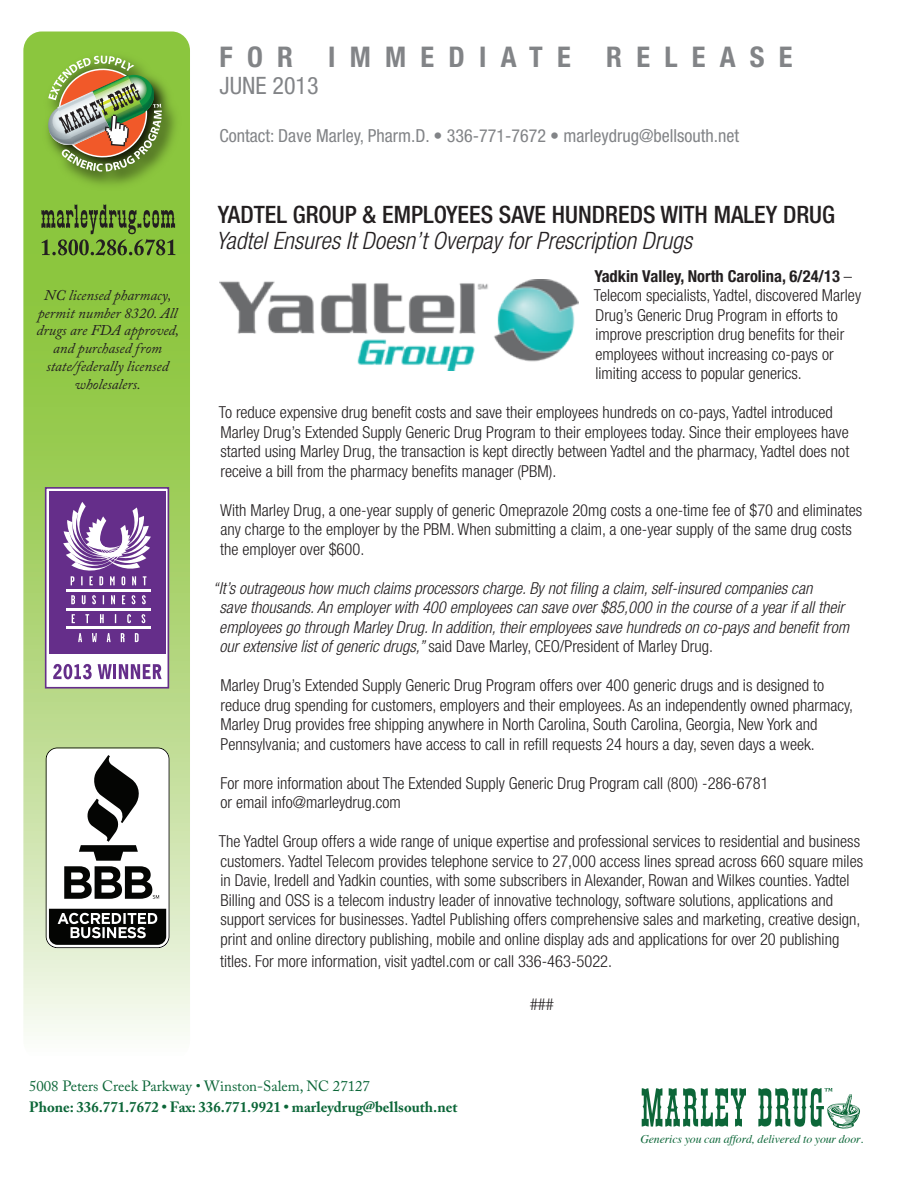
<style>
.page{position:relative;width:918px;height:1188px;background:#fff}
.page>*{position:absolute;margin:0;border:0;box-sizing:border-box;transform-origin:0 0}
.t1{font:700 condensed 28.5px "Helvetica Neue";letter-spacing:.5em;color:#828487}
.t2{font:italic 300 condensed 24px "Helvetica Neue";color:#231f20}
.t3{font:500 condensed 24px "Helvetica Neue";color:#231f20}
.t4{font:condensed 24px "Helvetica Neue";color:#828487}
.t5{font:condensed 18px "Helvetica Neue";color:#828487}
.t6{font:300 condensed 16.5px/19.5px "Helvetica Neue";color:#231f20}
.t7{font:italic 300 condensed 16.5px/19.5px "Helvetica Neue";color:#231f20}
.t8{font:italic 14.85px/17.9px "Adobe Caslon Pro";color:#231f20;text-align:center}
.t9{font:700 14.85px "Adobe Caslon Pro";color:#0c6638}
.t10{font:14.85px "Adobe Caslon Pro";color:#0c6638}
.t11{font:italic 11.85px "Times";letter-spacing:-.01em;color:#0c6638}
.s1{font-weight:700}
.s2{font-style:normal}
</style>
<div class="page">
<svg style="left:642px;top:1088px;width:104px;height:39px"></svg>
<svg style="left:758px;top:1088px;width:102px;height:41px"></svg>
<svg style="left:23px;top:32px;width:167px;height:1004px"></svg>
<img style="left:40px;top:47px;width:145px;height:148px">
<img style="left:45px;top:56px;width:117px;height:116px">
<svg style="left:41px;top:204px;width:134px;height:52px"></svg>
<svg style="left:46px;top:748px;width:123px;height:200px"></svg>
<div style="left:46px;top:488px;width:122px;height:200px;background:#fff"></div>
<div style="left:49px;top:491px;width:116px;height:163px;background:#652e8a"></div>
<div style="left:45px;top:487px;width:124px;height:202px;border:2px solid #652e8a"></div>
<svg style="left:78px;top:633px;width:4px;height:9px"></svg>
<svg style="left:92px;top:633px;width:5px;height:9px"></svg>
<svg style="left:107px;top:633px;width:4px;height:9px"></svg>
<svg style="left:121px;top:633px;width:3px;height:9px"></svg>
<svg style="left:135px;top:633px;width:4px;height:9px"></svg>
<svg style="left:72px;top:614px;width:3px;height:9px"></svg>
<svg style="left:85px;top:614px;width:4px;height:9px"></svg>
<svg style="left:100px;top:614px;width:4px;height:9px"></svg>
<svg style="left:127px;top:614px;width:4px;height:9px"></svg>
<svg style="left:142px;top:614px;width:3px;height:9px"></svg>
<svg style="left:71px;top:595px;width:4px;height:9px"></svg>
<svg style="left:82px;top:595px;width:4px;height:9px"></svg>
<svg style="left:92px;top:595px;width:4px;height:9px"></svg>
<svg style="left:111px;top:595px;width:4px;height:9px"></svg>
<svg style="left:122px;top:595px;width:3px;height:9px"></svg>
<svg style="left:132px;top:595px;width:3px;height:9px"></svg>
<svg style="left:142px;top:595px;width:4px;height:9px"></svg>
<svg style="left:63px;top:502px;width:88px;height:83px"></svg>
<hr style="left:66px;top:589px;width:84px;height:3px;background:#fff">
<hr style="left:66px;top:608px;width:84px;height:2px;background:#fff">
<hr style="left:66px;top:626px;width:84px;height:3px;background:#fff">
<svg style="left:53px;top:664px;width:39px;height:15px"></svg>
<svg style="left:98px;top:664px;width:14px;height:15px"></svg>
<hr style="left:113px;top:664px;width:3px;height:15px;background:#652e8a">
<svg style="left:119px;top:664px;width:43px;height:15px"></svg>
<img style="left:220px;top:279px;width:358px;height:91px">
<p class="t8" style="left:36px;top:286px;width:144px">NC licensed pharmacy, permit number 8320. All drugs are FDA approved, and purchased from state/federally licensed wholesalers.</p>
<h1 class="t1" style="left:220px;top:40px;width:574px">FOR IMMEDIATE RELEASE</h1>
<h2 class="t4" style="left:220px;top:72px;width:100px">JUNE 2013</h2>
<p class="t5" style="left:220px;top:125px;width:521px">Contact: Dave Marley, Pharm.D. • 336-771-7672 • marleydrug@bellsouth.net</p>
<h2 class="t3" style="left:218px;top:200px;width:619px">YADTEL GROUP &amp; EMPLOYEES SAVE HUNDREDS WITH MALEY DRUG</h2>
<h2 class="t2" style="left:216px;top:226px;width:477px">Yadtel Ensures It Doesn’t Overpay for Prescription Drugs</h2>
<p class="t6" style="left:594px;top:266px;width:269px"><span class="s1">Yadkin Valley, North Carolina, 6/24/13</span> – Telecom specialists, Yadtel, discovered Marley Drug’s Generic Drug Program in efforts to improve prescription drug benefits for their employees without increasing co-pays or limiting access to popular generics.</p>
<p class="t6" style="left:219px;top:403px;width:632px">To reduce expensive drug benefit costs and save their employees hundreds on co-pays, Yadtel introduced Marley Drug’s Extended Supply Generic Drug Program to their employees today. Since their employees have started using Marley Drug, the transaction is kept directly between Yadtel and the pharmacy, Yadtel does not receive a bill from the pharmacy benefits manager (PBM).</p>
<p class="t6" style="left:220px;top:500px;width:643px">With Marley Drug, a one-year supply of generic Omeprazole 20mg costs a one-time fee of $70 and eliminates any charge to the employer by the PBM. When submitting a claim, a one-year supply of the same drug costs the employer over $600.</p>
<p class="t7" style="left:219px;top:578px;width:631px;text-indent:-6px">“It’s outrageous how much claims processors charge. By not filing a claim, self-insured companies can<br>save thousands. An employer with 400 employees can save over $85,000 in the course of a year if all their employees go through Marley Drug. In addition, their employees save hundreds on co-pays and benefit from our extensive list of generic drugs,” <span class="s2">said Dave Marley, CEO/President of Marley Drug.</span></p>
<p class="t6" style="left:220px;top:676px;width:634px">Marley Drug’s Extended Supply Generic Drug Program offers over 400 generic drugs and is designed to reduce drug spending for customers, employers and their employees. As an independently owned pharmacy, Marley Drug provides free shipping anywhere in North Carolina, South Carolina, Georgia, New York and Pennsylvania; and customers have access to call in refill requests 24 hours a day, seven days a week.</p>
<p class="t6" style="left:220px;top:773px;width:550px">For more information about The Extended Supply Generic Drug Program call (800) -286-6781 or email info@marleydrug.com</p>
<p class="t6" style="left:219px;top:832px;width:646px">The Yadtel Group offers a wide range of unique expertise and professional services to residential and business customers. Yadtel Telecom provides telephone service to 27,000 access lines spread across 660 square miles in Davie, Iredell and Yadkin counties, with some subscribers in Alexander, Rowan and Wilkes counties. Yadtel Billing and OSS is a telecom industry leader of innovative technology, software solutions, applications and support services for businesses. Yadtel Publishing offers comprehensive sales and marketing, creative design, print and online directory publishing, mobile and online display ads and applications for over 20 publishing</p>
<p class="t6" style="left:220px;top:951px;width:393px">titles. For more information, visit yadtel.com or call 336-463-5022.</p>
<p class="t6" style="left:530px;top:994px;width:25px">###</p>
<p class="t10" style="left:29px;top:1077px;width:342px">5008 Peters Creek Parkway • Winston-Salem, NC 27127</p>
<p class="t9" style="left:29px;top:1098px;width:430px">Phone: 336.771.7672 • Fax: 336.771.9921 • marleydrug@bellsouth.net</p>
<p class="t11" style="left:640px;top:1132px;width:225px">Generics you can afford, delivered to your door.</p>
</div>
